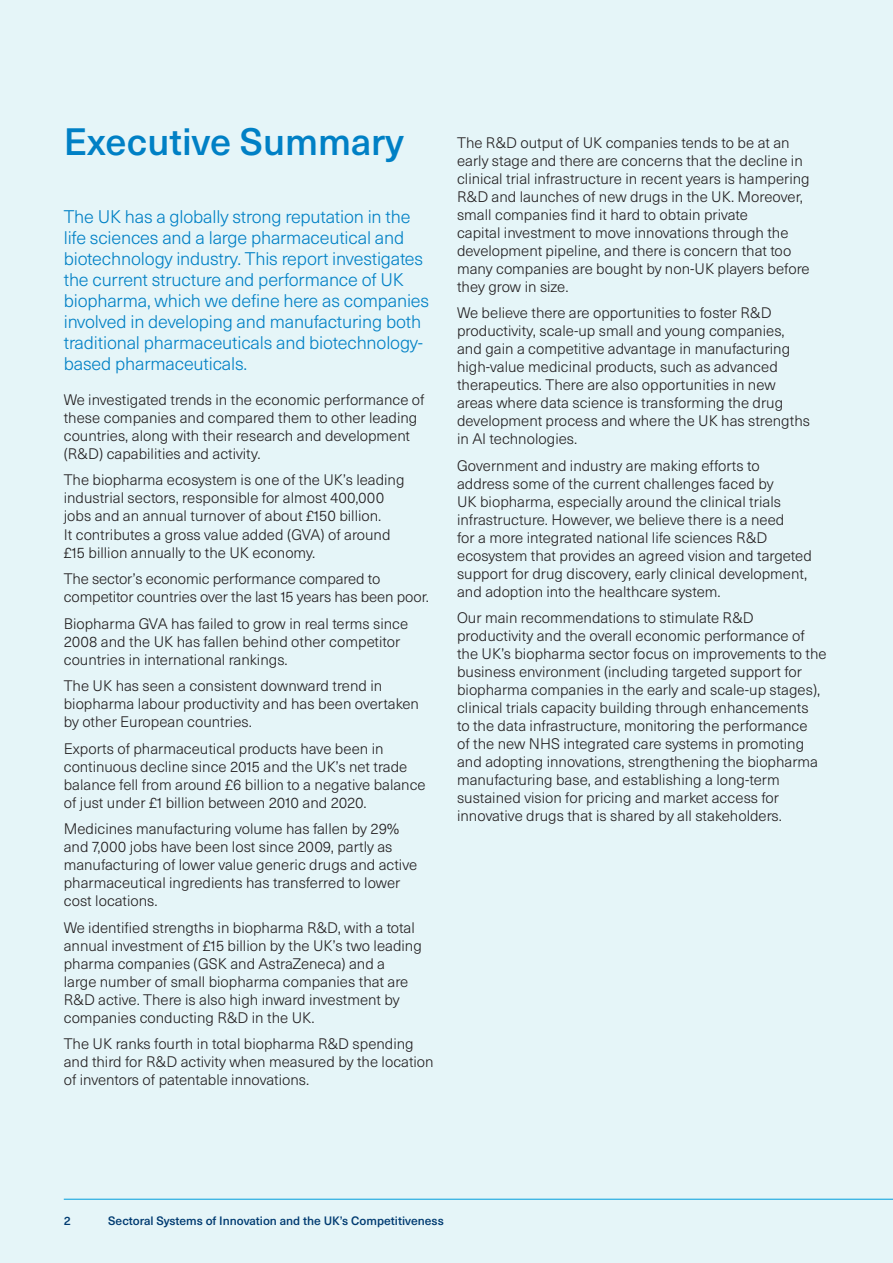
<style>
.page{position:relative;width:893px;height:1263px;background:#e5f5f8}
.page>*{position:absolute;margin:0;border:0;box-sizing:border-box;transform-origin:0 0}
.t1{font:500 37.5px "Neue Haas Unica W1 G";color:#0080c5}
.t2{font:300 18px/21px "Neue Haas Unica W1 G";letter-spacing:-.01em;color:#0080c5}
.t3{font:300 15px/18px "Neue Haas Unica W1 G";color:#231f20}
.t4{font:500 12px "Neue Haas Unica W1 G";color:#003b71}
</style>
<div class="page">
<hr style="left:64px;top:1199px;width:829px;height:1px;background:#009ddc">
<h1 class="t1" style="left:64px;top:114px;width:341px">Executive Summary</h1>
<p class="t2" style="left:64px;top:205px;width:367px">The UK has a globally strong reputation in the life sciences and a large pharmaceutical and biotechnology industry. This report investigates the current structure and performance of UK biopharma, which we define here as companies involved in developing and manufacturing both traditional pharmaceuticals and biotechnology&shy;based pharmaceuticals.</p>
<p class="t3" style="left:64px;top:390px;width:362px">We investigated trends in the economic performance of these companies and compared them to other leading countries, along with their research and development (R&amp;D) capabilities and activity.</p>
<p class="t3" style="left:64px;top:470px;width:342px">The biopharma ecosystem is one of the UK’s leading industrial sectors, responsible for almost 400,000 jobs and an annual turnover of about £150 billion.<br>It contributes a gross value added (GVA) of around £15 billion annually to the UK economy.</p>
<p class="t3" style="left:64px;top:569px;width:367px">The sector’s economic performance compared to competitor countries over the last 15 years has been poor.</p>
<p class="t3" style="left:64px;top:613px;width:346px">Biopharma GVA has failed to grow in real terms since<br>2008 and the UK has fallen behind other competitor countries in international rankings.</p>
<p class="t3" style="left:64px;top:676px;width:357px">The UK has seen a consistent downward trend in biopharma labour productivity and has been overtaken by other European countries.</p>
<p class="t3" style="left:64px;top:738px;width:363px">Exports of pharmaceutical products have been in continuous decline since 2015 and the UK’s net trade balance fell from around £6 billion to a negative balance of just under £1 billion between 2010 and 2020.</p>
<p class="t3" style="left:64px;top:819px;width:355px">Medicines manufacturing volume has fallen by 29% and 7,000 jobs have been lost since 2009, partly as manufacturing of lower value generic drugs and active pharmaceutical ingredients has transferred to lower cost locations.</p>
<p class="t3" style="left:64px;top:917px;width:359px">We identified strengths in biopharma R&amp;D, with a total annual investment of £15 billion by the UK’s two leading pharma companies (GSK and AstraZeneca) and a<br>large number of small biopharma companies that are R&amp;D active. There is also high inward investment by companies conducting R&amp;D in the UK.</p>
<p class="t3" style="left:64px;top:1034px;width:371px">The UK ranks fourth in total biopharma R&amp;D spending and third for R&amp;D activity when measured by the location of inventors of patentable innovations.</p>
<p class="t3" style="left:457px;top:132px;width:354px">The R&amp;D output of UK companies tends to be at an early stage and there are concerns that the decline in clinical trial infrastructure in recent years is hampering R&amp;D and launches of new drugs in the UK. Moreover, small companies find it hard to obtain private<br>capital investment to move innovations through the development pipeline, and there is concern that too many companies are bought by non-UK players before they grow in size.</p>
<p class="t3" style="left:457px;top:303px;width:354px">We believe there are opportunities to foster R&amp;D productivity, scale-up small and young companies, and gain a competitive advantage in manufacturing high-value medicinal products, such as advanced therapeutics. There are also opportunities in new areas where data science is transforming the drug development process and where the UK has strengths in AI technologies.</p>
<p class="t3" style="left:457px;top:455px;width:356px">Government and industry are making efforts to address some of the current challenges faced by<br>UK biopharma, especially around the clinical trials infrastructure. However, we believe there is a need<br>for a more integrated national life sciences R&amp;D ecosystem that provides an agreed vision and targeted support for drug discovery, early clinical development, and adoption into the healthcare system.</p>
<p class="t3" style="left:457px;top:608px;width:371px">Our main recommendations to stimulate R&amp;D productivity and the overall economic performance of the UK’s biopharma sector focus on improvements to the business environment (including targeted support for biopharma companies in the early and scale-up stages), clinical trials capacity building through enhancements<br>to the data infrastructure, monitoring the performance<br>of the new NHS integrated care systems in promoting and adopting innovations, strengthening the biopharma manufacturing base, and establishing a long-term sustained vision for pricing and market access for innovative drugs that is shared by all stakeholders.</p>
<p class="t4" style="left:64px;top:1211px;width:9px">2</p>
<p class="t4" style="left:108px;top:1211px;width:337px">Sectoral Systems of Innovation and the UK’s Competitiveness</p>
</div>
